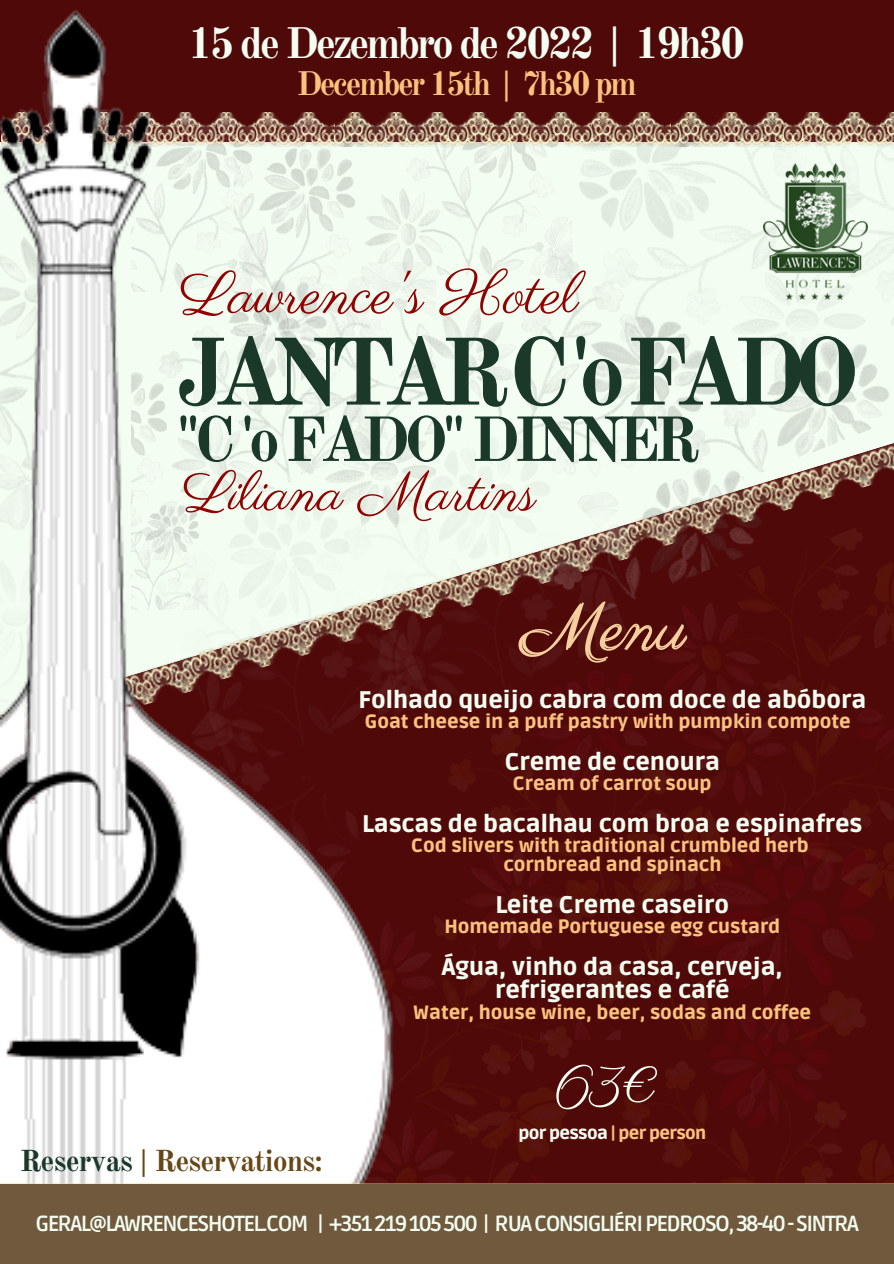
<style>
.page{position:relative;width:894px;height:1264px;background:#fff}
.page>*{position:absolute;margin:0;border:0;box-sizing:border-box;transform-origin:0 0}
.t1{font:700 93.9px "Old Standard";letter-spacing:-.145em;color:#1b3928}
.t2{font:66px "Parisienne";color:#f5cf9e}
.t3{font:700 62.25px "Old Standard";letter-spacing:-.1em;color:#1b3928}
.t4{font:58.95px "Parisienne";color:#8f0303}
.t5{font:55.8px "Parisienne";color:#8f0303}
.t6{font:51px "Parisienne";color:#f3fdf1}
.t7{font:700 43.2px "Old Standard";letter-spacing:-.08em;color:#f3fdf1}
.t8{font:700 33.3px "Old Standard";letter-spacing:-.08em;color:#fac27f}
.t9{font:700 29.7px "Old Standard";letter-spacing:-.03em;color:#664717}
.t10{font:900 23.85px/23.7px "Ruda";color:#f3fdf1;text-align:center}
.t11{font:700 21.75px "Ruda";letter-spacing:-.075em;color:#f3fdf1}
.t12{font:900 19.05px/19.2px "Ruda";color:#fac27f;text-align:center}
.t13{font:900 17.4px "Ruda";letter-spacing:-.035em;color:#fac27f}
.s1{color:#1b3928}
.s2{color:#f3fdf1}
</style>
<div class="page">
<img style="left:734px;top:907px;width:159px;height:68px">
<img style="left:394px;top:750px;width:340px;height:225px">
<div style="left:429px;top:648px;width:197px;height:102px;background:#500909"></div>
<img style="left:634px;top:975px;width:259px;height:208px">
<img style="left:598px;top:552px;width:295px;height:189px">
<img style="left:394px;top:648px;width:35px;height:126px">
<img style="left:394px;top:855px;width:240px;height:328px">
<img style="left:394px;top:1053px;width:167px;height:130px">
<img style="left:626px;top:611px;width:267px;height:296px">
<img style="left:394px;top:146px;width:174px;height:20px">
<img style="left:568px;top:146px;width:325px;height:278px">
<img style="left:394px;top:166px;width:356px;height:355px">
<img style="left:394px;top:262px;width:41px;height:259px">
<img style="left:466px;top:439px;width:322px;height:211px">
<div style="left:0;top:0;width:893px;height:142px;background:#500909"></div>
<img style="left:635px;top:424px;width:258px;height:128px">
<img style="left:394px;top:521px;width:251px;height:127px">
<img style="left:394px;top:112px;width:499px;height:34px">
<img style="left:0;top:10px;width:394px;height:1173px">
<hr style="left:0;top:1183px;width:893px;height:2px;background:#f5cf9e">
<div style="left:0;top:1184px;width:893px;height:79px;background:#70593d"></div>
<img style="left:762px;top:163px;width:105px;height:136px">
<h3 class="t7" style="left:188px;top:17px;width:558px">15 de Dezembro de 2022 | 19h30</h3>
<h3 class="t8" style="left:296px;top:63px;width:342px">December 15th | 7h30 pm</h3>
<h3 class="t4" style="left:180px;top:258px;width:400px">Lawrence's Hotel</h3>
<h1 class="t1" style="left:176px;top:315px;width:685px">JANTARC'oFADO</h1>
<h3 class="t3" style="left:176px;top:401px;width:525px">"C 'o FADO" DINNER</h3>
<h3 class="t5" style="left:183px;top:458px;width:354px">Liliana Martins</h3>
<h2 class="t2" style="left:521px;top:588px;width:167px">Menu</h2>
<p class="t10" style="left:358px;top:688px;width:509px">Folhado queijo cabra com doce de abóbora</p>
<p class="t12" style="left:365px;top:712px;width:487px">Goat cheese in a puff pastry with pumpkin compote</p>
<p class="t10" style="left:504px;top:750px;width:217px">Creme de cenoura</p>
<p class="t12" style="left:513px;top:774px;width:200px">Cream of carrot soup</p>
<p class="t10" style="left:362px;top:812px;width:501px">Lascas de bacalhau com broa e espinafres</p>
<p class="t12" style="left:411px;top:836px;width:399px">Cod slivers with traditional crumbled herb cornbread and spinach</p>
<p class="t10" style="left:495px;top:893px;width:235px">Leite Creme caseiro</p>
<p class="t12" style="left:444px;top:917px;width:337px">Homemade Portuguese egg custard</p>
<p class="t10" style="left:442px;top:955px;width:342px">Água, vinho da casa, cerveja, refrigerantes e café</p>
<p class="t12" style="left:413px;top:1003px;width:399px">Water, house wine, beer, sodas and coffee</p>
<h3 class="t9" style="left:20px;top:1142px;width:304px"><span class="s1">Reservas</span> | Reservations:</h3>
<h3 class="t6" style="left:554px;top:1055px;width:102px">63€</h3>
<p class="t13" style="left:518px;top:1122px;width:189px"><span class="s2">por pessoa</span> | per person</p>
<p class="t11" style="left:35px;top:1210px;width:824px">GERAL@LAWRENCESHOTEL.COM | +351 219 105 500 | RUA CONSIGLIÉRI PEDROSO, 38-40 - SINTRA</p>
</div>
